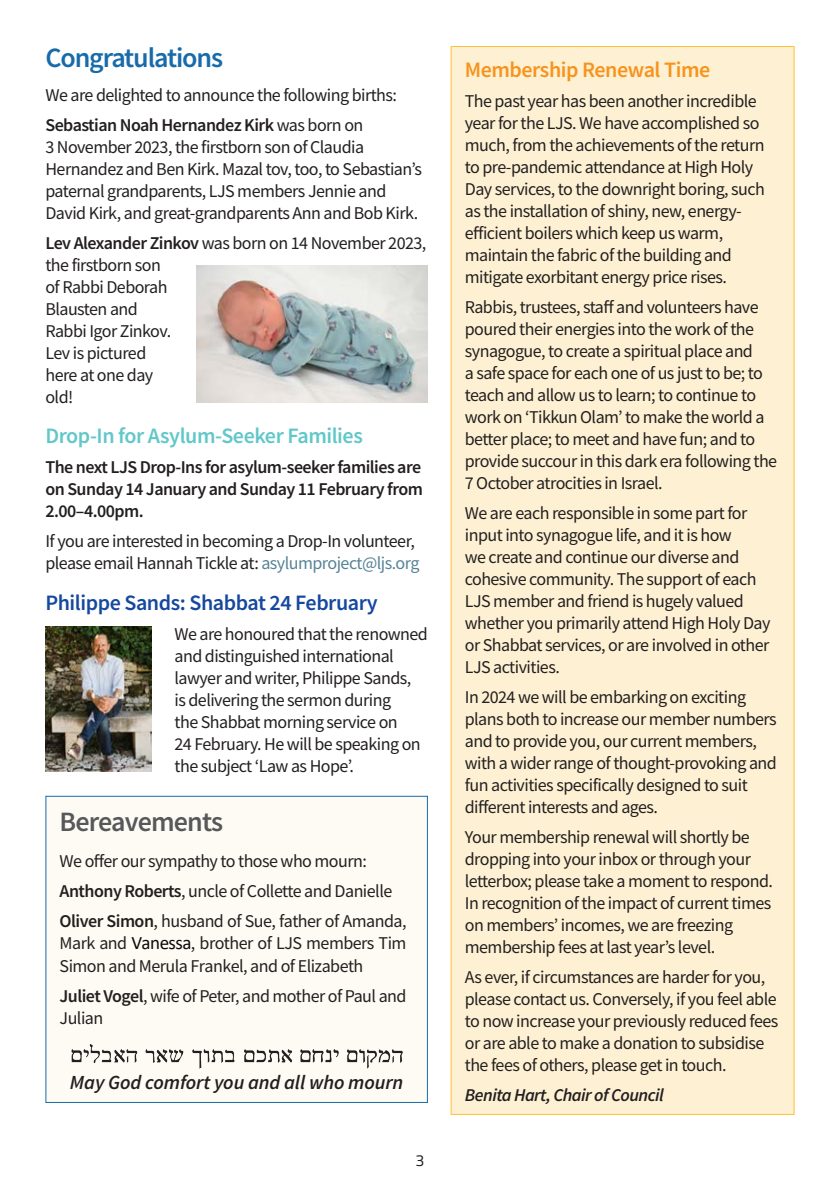
<style>
.page{position:relative;width:840px;height:1191px;background:#fff}
.page>*{position:absolute;margin:0;border:0;box-sizing:border-box;transform-origin:0 0}
.C_head{font:600 28px "Source Sans Pro";letter-spacing:-.04em;color:#186bab}
.MT{font:600 28px "Source Sans Pro";letter-spacing:-.03em;color:#57585a}
.D_head{font:600 22px "Source Sans Pro";letter-spacing:-.02em;color:#15489e}
.D_head-2{font:600 22px "Source Sans Pro";letter-spacing:-.02em;color:#62c7c9}
.D_head-3{font:600 22px "Source Sans Pro";letter-spacing:-.02em;color:#f7931d}
.t1{font:italic 600 20px "Source Sans Pro";letter-spacing:-.005em;color:#231f20}
.MT-2{font:18px/22px "Source Sans Pro";letter-spacing:-.03em;color:#231f20}
.MT-3{font:600 18px/22px "Source Sans Pro";letter-spacing:-.03em;color:#231f20;text-align:justify}
.MT_author{font:italic 600 18px "Source Sans Pro";letter-spacing:-.03em;color:#231f20}
.t2{font:16px "Titillium Web";color:#231f20}
.s1{font-weight:600}
.s2{color:#568395}
.s3{font-family:"Calibri";font-size:19px;color:#0a0a0a}
</style>
<div class="page">
<div style="left:45px;top:796px;width:382px;height:307px;background:#fefbf4;border:1px solid #186bab"></div>
<img style="left:71px;top:1044px;width:332px;height:25px">
<div style="left:450px;top:46px;width:344px;height:1068px;background:#fef1d3"></div>
<img style="left:196px;top:265px;width:231px;height:138px">
<img style="left:45px;top:626px;width:107px;height:146px">
<p class="C_head" style="left:45px;top:39px;width:179px">Congratulations</p>
<p class="MT-2" style="left:45px;top:83px;width:353px">We are delighted to announce the following births:</p>
<p class="MT-2" style="left:45px;top:113px;width:378px"><span class="s1">Sebastian Noah Hernandez Kirk</span> was born on<br>3 November 2023, the firstborn son of Claudia Hernandez and Ben Kirk. Mazal tov, too, to Sebastian’s paternal grandparents, LJS members Jennie and David Kirk, and great-grandparents Ann and Bob Kirk.</p>
<p class="MT-2" style="left:45px;top:231px;width:382px"><span class="s1">Lev Alexander Zinkov</span> was born on 14 November 2023, the firstborn son<br>of Rabbi Deborah<br>Blausten and<br>Rabbi Igor Zinkov.<br>Lev is pictured<br>here at one day<br>old!</p>
<p class="D_head-2" style="left:45px;top:421px;width:319px">Drop-In for Asylum-Seeker Families</p>
<p class="MT-3" style="left:45px;top:456px;width:379px">The next LJS Drop-Ins for asylum-seeker families are on Sunday 14 January and Sunday 11 February from 2.00–4.00pm.</p>
<p class="MT-2" style="left:45px;top:530px;width:375px">If you are interested in becoming a Drop-In volunteer, please email Hannah Tickle at: <span class="s2">asylumproject@ljs.org</span></p>
<p class="D_head" style="left:45px;top:588px;width:334px">Philippe Sands: Shabbat 24 February</p>
<p class="MT-2" style="left:174px;top:622px;width:255px">We are honoured that the renowned and distinguished international lawyer and writer, Philippe Sands,<br>is delivering the sermon during<br>the Shabbat morning service on<br>24 February. He will be speaking on the subject ‘Law as Hope’.</p>
<p class="MT" style="left:60px;top:803px;width:165px">Bereavements</p>
<p class="MT-2" style="left:60px;top:845px;width:348px;line-height:30px">We offer our sympathy to those who mourn:<br><span class="s1">Anthony Roberts</span>, uncle of Collette and Danielle<br><span class="s1">Oliver Simon</span>, husband of Sue, father of Amanda,</p>
<p class="MT-2" style="left:60px;top:931px;width:348px;line-height:22.8px">Mark and <span class="s3">Vanessa</span>, brother of LJS members Tim<br>Simon and Merula Frankel, and of Elizabeth</p>
<p class="MT-2" style="left:60px;top:984px;width:348px"><span class="s1">Juliet Vogel</span>, wife of Peter, and mother of Paul and<br>Julian</p>
<p class="t1" style="left:70px;top:1069px;width:335px">May God comfort you and all who mourn</p>
<p class="t2" style="left:415px;top:1148px;width:10px">3</p>
<p class="D_head-3" style="left:464px;top:55px;width:247px">Membership Renewal Time</p>
<p class="MT-2" style="left:464px;top:89px;width:301px">The past year has been another incredible year for the LJS. We have accomplished so much, from the achievements of the return to pre-pandemic attendance at High Holy Day services, to the downright boring, such as the installation of shiny, new, energy&shy;efficient boilers which keep us warm, maintain the fabric of the building and mitigate exorbitant energy price rises.</p>
<p class="MT-2" style="left:464px;top:295px;width:314px">Rabbis, trustees, staff and volunteers have poured their energies into the work of the synagogue, to create a spiritual place and<br>a safe space for each one of us just to be; to teach and allow us to learn; to continue to work on ‘Tikkun Olam’ to make the world a better place; to meet and have fun; and to provide succour in this dark era following the 7 October atrocities in Israel.</p>
<p class="MT-2" style="left:464px;top:501px;width:307px">We are each responsible in some part for input into synagogue life, and it is how<br>we create and continue our diverse and cohesive community. The support of each LJS member and friend is hugely valued whether you primarily attend High Holy Day or Shabbat services, or are involved in other LJS activities.</p>
<p class="MT-2" style="left:464px;top:685px;width:313px">In 2024 we will be embarking on exciting plans both to increase our member numbers and to provide you, our current members, with a wider range of thought-provoking and fun activities specifically designed to suit different interests and ages.</p>
<p class="MT-2" style="left:464px;top:825px;width:309px">Your membership renewal will shortly be dropping into your inbox or through your letterbox; please take a moment to respond.<br>In recognition of the impact of current times on members’ incomes, we are freezing membership fees at last year’s level.</p>
<p class="MT-2" style="left:464px;top:965px;width:315px">As ever, if circumstances are harder for you, please contact us. Conversely, if you feel able to now increase your previously reduced fees or are able to make a donation to subsidise the fees of others, please get in touch.</p>
<p class="MT_author" style="left:464px;top:1083px;width:200px">Benita Hart, Chair of Council</p>
</div>
